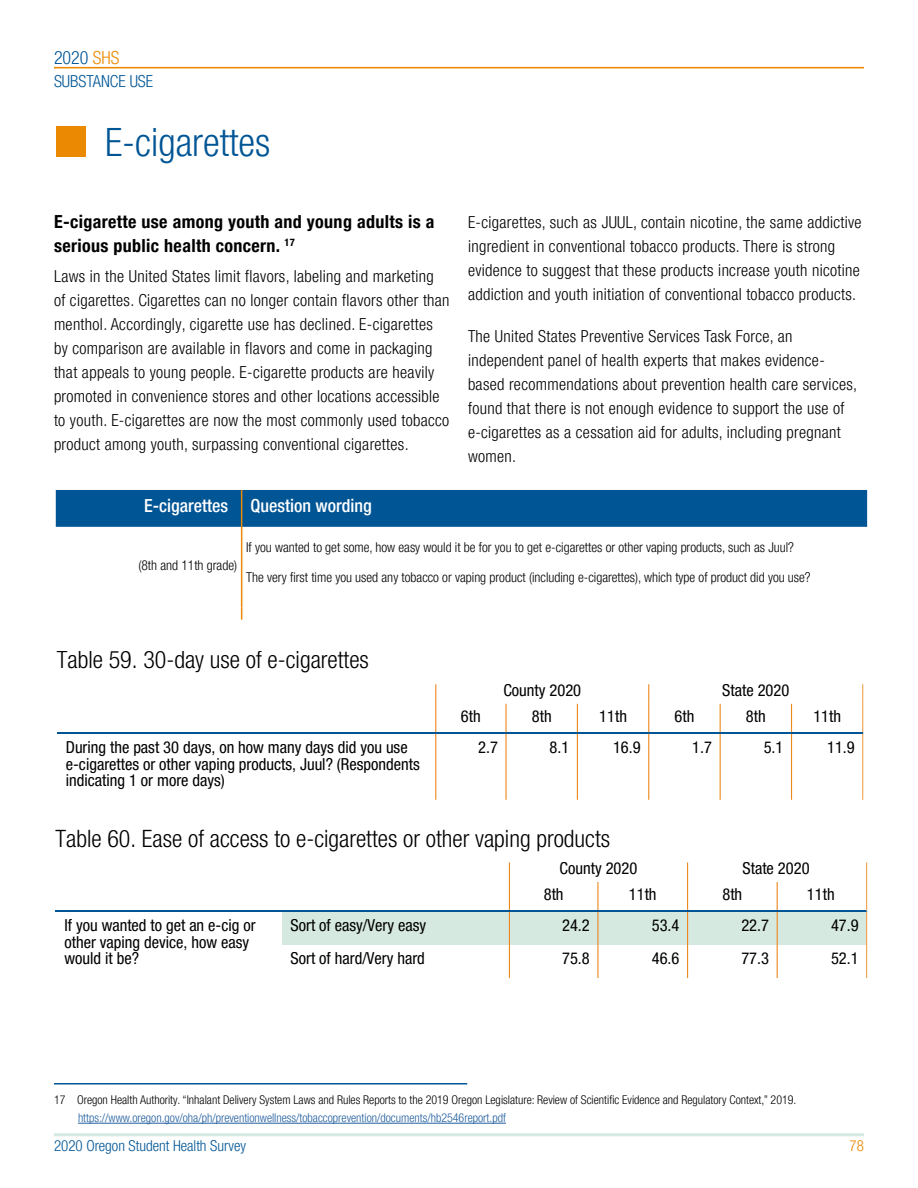
<style>
.page{position:relative;width:918px;height:1188px;background:#fff}
.page>*{position:absolute;margin:0;border:0;box-sizing:border-box;transform-origin:0 0}
.t1{font:300 condensed 39px "Helvetica Neue LT Pro";color:#005595}
.t2{font:24px "Helvetica Neue LT Pro 47 Lt Cn";color:#000}
.t3{font:700 condensed 18px/24px "Helvetica Neue LT Pro";letter-spacing:.02em;color:#000}
.t4{font:500 condensed 18px "Helvetica Neue LT Pro";color:#fff}
.t5{font:300 condensed 18px "Helvetica Neue LT Pro";color:#005595}
.t6{font:300 condensed 16.5px/24px "Helvetica Neue LT Pro";letter-spacing:.02em;color:#000}
.t7{font:16.5px/16.5px "Helvetica Neue LT Pro 57 Cn";color:#000}
.t8{font:300 condensed 16.5px "Helvetica Neue LT Pro";color:#005595}
.t9{font:300 condensed 15px "Helvetica Neue LT Pro";color:#005595}
.t10{font:300 condensed 15px "Helvetica Neue LT Pro";color:#ec8902}
.t11{font:300 condensed 13.5px "Helvetica Neue LT Pro";color:#000}
.t12{font:300 condensed 12px "Helvetica Neue LT Pro";color:#000}
.t13{font:300 condensed 12px "Helvetica Neue LT Pro";color:#215e9e}
.s1{color:#ec8902}
</style>
<div class="page">
<div style="left:56px;top:126px;width:30px;height:31px;background:#ec8902"></div>
<hr style="left:54px;top:1083px;width:413px;height:1px;background:#005595">
<hr style="left:78px;top:1123px;width:428px;height:1px;background:#215e9e">
<svg style="left:597px;top:882px;width:1px;height:28px"></svg>
<svg style="left:509px;top:862px;width:1px;height:48px"></svg>
<svg style="left:687px;top:862px;width:1px;height:48px"></svg>
<svg style="left:777px;top:882px;width:1px;height:28px"></svg>
<hr style="left:56px;top:910px;width:810px;height:2px;background:#005595">
<svg style="left:866px;top:862px;width:1px;height:50px"></svg>
<div style="left:56px;top:912px;width:810px;height:33px;background:#d6e9e1"></div>
<hr style="left:597px;top:912px;width:1px;height:33px;background:#ec891d">
<hr style="left:509px;top:912px;width:1px;height:33px;background:#ec891d">
<hr style="left:687px;top:912px;width:1px;height:33px;background:#ec891d">
<hr style="left:777px;top:912px;width:1px;height:33px;background:#ec891d">
<hr style="left:866px;top:912px;width:1px;height:33px;background:#ec891d">
<div style="left:56px;top:912px;width:226px;height:66px;background:#fff"></div>
<hr style="left:597px;top:945px;width:1px;height:33px;background:#ec891d">
<hr style="left:509px;top:945px;width:1px;height:33px;background:#ec891d">
<hr style="left:687px;top:945px;width:1px;height:33px;background:#ec891d">
<hr style="left:777px;top:945px;width:1px;height:33px;background:#ec891d">
<hr style="left:866px;top:945px;width:1px;height:33px;background:#ec891d">
<hr style="left:505px;top:704px;width:2px;height:28px;background:#ec891d">
<svg style="left:435px;top:684px;width:1px;height:48px"></svg>
<svg style="left:577px;top:704px;width:1px;height:28px"></svg>
<svg style="left:648px;top:684px;width:1px;height:48px"></svg>
<svg style="left:720px;top:704px;width:1px;height:28px"></svg>
<svg style="left:791px;top:704px;width:1px;height:28px"></svg>
<hr style="left:57px;top:732px;width:805px;height:2px;background:#005595">
<svg style="left:862px;top:684px;width:1px;height:50px"></svg>
<hr style="left:505px;top:734px;width:2px;height:66px;background:#ec891d">
<hr style="left:435px;top:734px;width:1px;height:66px;background:#ec891d">
<hr style="left:577px;top:734px;width:1px;height:66px;background:#ec891d">
<hr style="left:648px;top:734px;width:1px;height:66px;background:#ec891d">
<hr style="left:720px;top:734px;width:1px;height:66px;background:#ec891d">
<hr style="left:791px;top:734px;width:1px;height:66px;background:#ec891d">
<hr style="left:862px;top:734px;width:1px;height:66px;background:#ec891d">
<div style="left:56px;top:490px;width:810px;height:37px;background:#005595"></div>
<hr style="left:241px;top:527px;width:1px;height:81px;background:#ec8902">
<svg style="left:241px;top:608px;width:1px;height:12px"></svg>
<hr style="left:241px;top:490px;width:1px;height:37px;background:#ec8902">
<hr style="left:866px;top:490px;width:1px;height:37px;background:#005595">
<hr style="left:54px;top:1133px;width:810px;height:3px;background:#d6e9e1">
<hr style="left:54px;top:67px;width:810px;height:1px;background:#ec8902">
<p class="t5" style="left:54px;top:47px;width:67px">2020 <span class="s1">SHS</span></p>
<p class="t8" style="left:54px;top:71px;width:101px">SUBSTANCE USE</p>
<h1 class="t1" style="left:105px;top:119px;width:167px">E-cigarettes</h1>
<p class="t3" style="left:54px;top:210px;width:382px">E-cigarette use among youth and young adults is a serious public health concern. <sup>17</sup></p>
<p class="t6" style="left:54px;top:264px;width:397px">Laws in the United States limit flavors, labeling and marketing<br>of cigarettes. Cigarettes can no longer contain flavors other than menthol. Accordingly, cigarette use has declined. E-cigarettes by comparison are available in flavors and come in packaging that appeals to young people. E-cigarette products are heavily promoted in convenience stores and other locations accessible to youth. E-cigarettes are now the most commonly used tobacco product among youth, surpassing conventional cigarettes.</p>
<p class="t4" style="left:144px;top:495px;width:85px">E-cigarettes</p>
<p class="t4" style="left:251px;top:495px;width:123px">Question wording</p>
<p class="t6" style="left:468px;top:210px;width:395px">E-cigarettes, such as JUUL, contain nicotine, the same addictive ingredient in conventional tobacco products. There is strong evidence to suggest that these products increase youth nicotine addiction and youth initiation of conventional tobacco products.</p>
<p class="t6" style="left:468px;top:324px;width:391px">The United States Preventive Services Task Force, an independent panel of health experts that makes evidence&shy;based recommendations about prevention health care services, found that there is not enough evidence to support the use of e-cigarettes as a cessation aid for adults, including pregnant women.</p>
<p class="t11" style="left:138px;top:557px;width:100px">(8th and 11th grade)</p>
<p class="t11" style="left:246px;top:539px;width:549px">If you wanted to get some, how easy would it be for you to get e-cigarettes or other vaping products, such as Juul?</p>
<p class="t11" style="left:246px;top:569px;width:566px">The very first time you used any tobacco or vaping product (including e-cigarettes), which type of product did you use?</p>
<h2 class="t2" style="left:57px;top:646px;width:314px">Table 59. 30-day use of e-cigarettes</h2>
<p class="t7" style="left:503px;top:682px;width:79px">County 2020</p>
<p class="t7" style="left:722px;top:682px;width:69px">State 2020</p>
<p class="t7" style="left:461px;top:707px;width:21px">6th</p>
<p class="t7" style="left:532px;top:707px;width:21px">8th</p>
<p class="t7" style="left:599px;top:707px;width:29px">11th</p>
<p class="t7" style="left:675px;top:707px;width:21px">6th</p>
<p class="t7" style="left:746px;top:707px;width:21px">8th</p>
<p class="t7" style="left:813px;top:707px;width:29px">11th</p>
<p class="t7" style="left:66px;top:739px;width:355px">During the past 30 days, on how many days did you use e-cigarettes or other vaping products, Juul? (Respondents indicating 1 or more days)</p>
<p class="t7" style="left:478px;top:739px;width:21px">2.7</p>
<p class="t7" style="left:550px;top:739px;width:21px">8.1</p>
<p class="t7" style="left:613px;top:739px;width:29px">16.9</p>
<p class="t7" style="left:692px;top:739px;width:21px">1.7</p>
<p class="t7" style="left:764px;top:739px;width:21px">5.1</p>
<p class="t7" style="left:827px;top:739px;width:29px">11.9</p>
<h2 class="t2" style="left:56px;top:824px;width:556px">Table 60. Ease of access to e-cigarettes or other vaping products</h2>
<p class="t7" style="left:560px;top:860px;width:79px">County 2020</p>
<p class="t7" style="left:743px;top:860px;width:69px">State 2020</p>
<p class="t7" style="left:544px;top:886px;width:21px">8th</p>
<p class="t7" style="left:629px;top:886px;width:29px">11th</p>
<p class="t7" style="left:722px;top:886px;width:21px">8th</p>
<p class="t7" style="left:807px;top:886px;width:29px">11th</p>
<p class="t7" style="left:64px;top:917px;width:193px">If you wanted to get an e-cig or</p>
<p class="t7" style="left:291px;top:917px;width:137px">Sort of easy/Very easy</p>
<p class="t7" style="left:562px;top:917px;width:29px">24.2</p>
<p class="t7" style="left:652px;top:917px;width:29px">53.4</p>
<p class="t7" style="left:741px;top:917px;width:29px">22.7</p>
<p class="t7" style="left:831px;top:917px;width:29px">47.9</p>
<p class="t7" style="left:64px;top:934px;width:186px">other vaping device, how easy would it be?</p>
<p class="t7" style="left:291px;top:950px;width:136px">Sort of hard/Very hard</p>
<p class="t7" style="left:562px;top:950px;width:29px">75.8</p>
<p class="t7" style="left:652px;top:950px;width:29px">46.6</p>
<p class="t7" style="left:741px;top:950px;width:29px">77.3</p>
<p class="t7" style="left:831px;top:950px;width:29px">52.1</p>
<p class="t12" style="left:54px;top:1093px;width:744px">17 Oregon Health Authority. “Inhalant Delivery System Laws and Rules Reports to the 2019 Oregon Legislature: Review of Scientific Evidence and Regulatory Context,” 2019.</p>
<p class="t13" style="left:78px;top:1111px;width:429px">https://www.oregon.gov/oha/ph/preventionwellness/tobaccoprevention/documents/hb2546report.pdf</p>
<p class="t9" style="left:54px;top:1137px;width:194px">2020 Oregon Student Health Survey</p>
<p class="t10" style="left:850px;top:1137px;width:16px">78</p>
</div>
